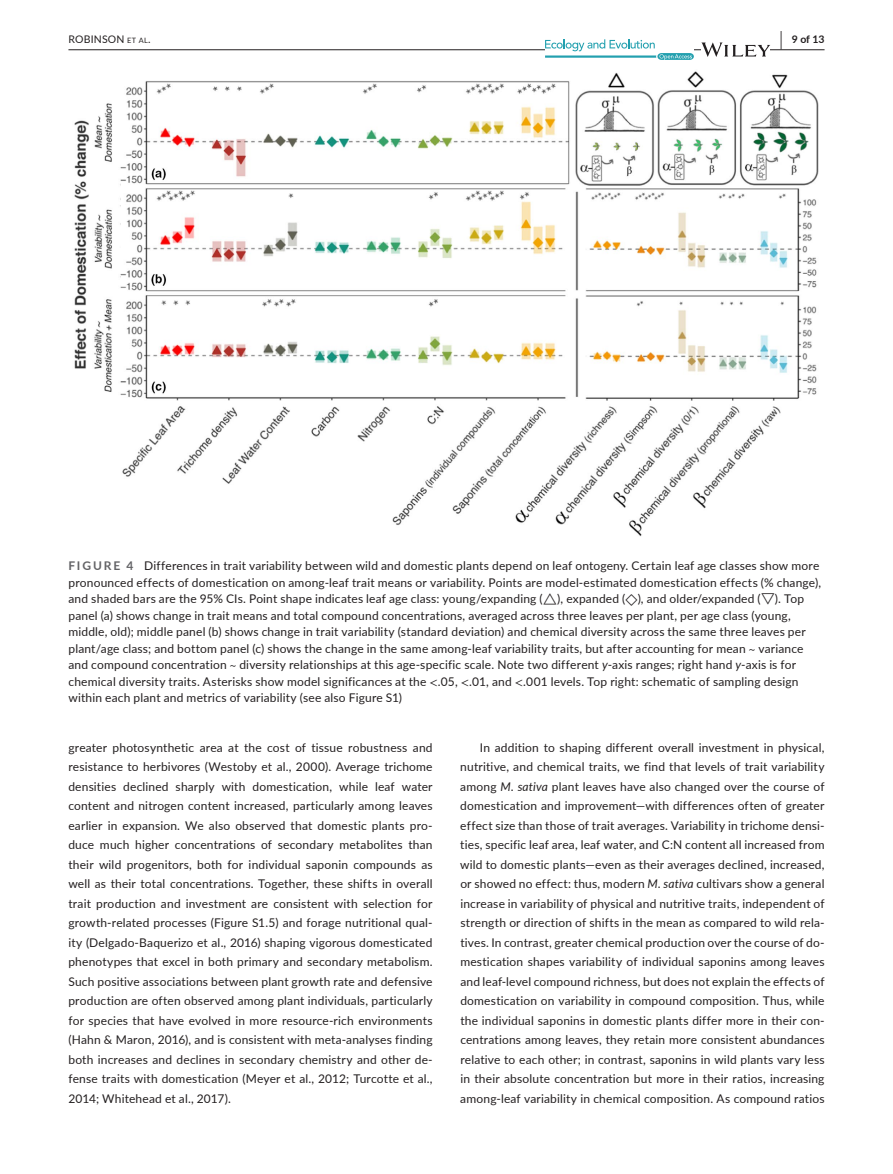
<style>
.page{position:relative;width:893px;height:1174px;background:#fff}
.page>*{position:absolute;margin:0;border:0;box-sizing:border-box;transform-origin:0 0}
.t1{font:12px/19.5px "Lato";letter-spacing:.015em;color:#231f20;text-align:justify}
.t2{font:10.5px "Lato";letter-spacing:.02em;color:#231f20}
.t3{font:700 10.5px "Lato";color:#231f20}
.s1{font-size:7.35px}
.s2{font-size:19.5px}
.s3{font-weight:700;color:#636366}
.s4{font-family:"STIX"}
.s5{font-style:italic}
</style>
<div class="page">
<hr style="left:68px;top:49px;width:756px;height:1px;background:#231f20">
<svg style="left:545px;top:39px;width:149px;height:21px"></svg>
<svg style="left:701px;top:42px;width:69px;height:15px"></svg>
<img style="left:74px;top:71px;width:745px;height:466px">
<p class="t2" style="left:68px;top:31px;width:84px">ROBINSON <span class="s1">et al</span>.</p>
<p class="t3" style="left:780px;top:31px;width:46px"><span class="s2">|</span> 9 of 13</p>
<p class="t1" style="left:68px;top:557px;width:754px;line-height:16.5px;text-align:left"><span class="s3">FIGURE 4</span> Differences in trait variability between wild and domestic plants depend on leaf ontogeny. Certain leaf age classes show more pronounced effects of domestication on among-leaf trait means or variability. Points are model-estimated domestication effects (% change), and shaded bars are the 95% CIs. Point shape indicates leaf age class: young/expanding (<span class="s4">△</span>), expanded (<span class="s4">◇</span>), and older/expanded (<span class="s4">▽</span>). Top panel (a) shows change in trait means and total compound concentrations, averaged across three leaves per plant, per age class (young, middle, old); middle panel (b) shows change in trait variability (standard deviation) and chemical diversity across the same three leaves per plant/age class; and bottom panel (c) shows the change in the same among-leaf variability traits, but after accounting for mean <span class="s4">~</span> variance and compound concentration <span class="s4">~</span> diversity relationships at this age-specific scale. Note two different <span class="s5">y</span>-axis ranges; right hand <span class="s5">y</span>-axis is for chemical diversity traits. Asterisks show model significances at the <span class="s4">&lt;</span>.05, <span class="s4">&lt;</span>.01, and <span class="s4">&lt;</span>.001 levels. Top right: schematic of sampling design within each plant and metrics of variability (see also Figure S1)</p>
<p class="t1" style="left:68px;top:737px;width:366px">greater photosynthetic area at the cost of tissue robustness and resistance to herbivores (Westoby et al., 2000). Average trichome densities declined sharply with domestication, while leaf water content and nitrogen content increased, particularly among leaves earlier in expansion. We also observed that domestic plants pro&shy;duce much higher concentrations of secondary metabolites than their wild progenitors, both for individual saponin compounds as well as their total concentrations. Together, these shifts in overall trait production and investment are consistent with selection for growth-related processes (Figure S1.5) and forage nutritional qual&shy;ity (Delgado-Baquerizo et al., 2016) shaping vigorous domesticated phenotypes that excel in both primary and secondary metabolism.<br>Such positive associations between plant growth rate and defensive production are often observed among plant individuals, particularly for species that have evolved in more resource-rich environments (Hahn &amp; Maron, 2016), and is consistent with meta-analyses finding both increases and declines in secondary chemistry and other de&shy;fense traits with domestication (Meyer et al., 2012; Turcotte et al., 2014; Whitehead et al., 2017).</p>
<p class="t1" style="left:460px;top:737px;width:366px;text-indent:20px">In addition to shaping different overall investment in physical, nutritive, and chemical traits, we find that levels of trait variability among <span class="s5">M</span>. <span class="s5">sativa</span> plant leaves have also changed over the course of domestication and improvement—with differences often of greater effect size than those of trait averages. Variability in trichome densi&shy;ties, specific leaf area, leaf water, and C:N content all increased from wild to domestic plants—even as their averages declined, increased, or showed no effect: thus, modern <span class="s5">M</span>. <span class="s5">sativa</span> cultivars show a general increase in variability of physical and nutritive traits, independent of strength or direction of shifts in the mean as compared to wild rela&shy;tives. In contrast, greater chemical production over the course of do&shy;mestication shapes variability of individual saponins among leaves and leaf-level compound richness, but does not explain the effects of domestication on variability in compound composition. Thus, while the individual saponins in domestic plants differ more in their con&shy;centrations among leaves, they retain more consistent abundances relative to each other; in contrast, saponins in wild plants vary less in their absolute concentration but more in their ratios, increasing among-leaf variability in chemical composition. As compound ratios</p>
</div>
